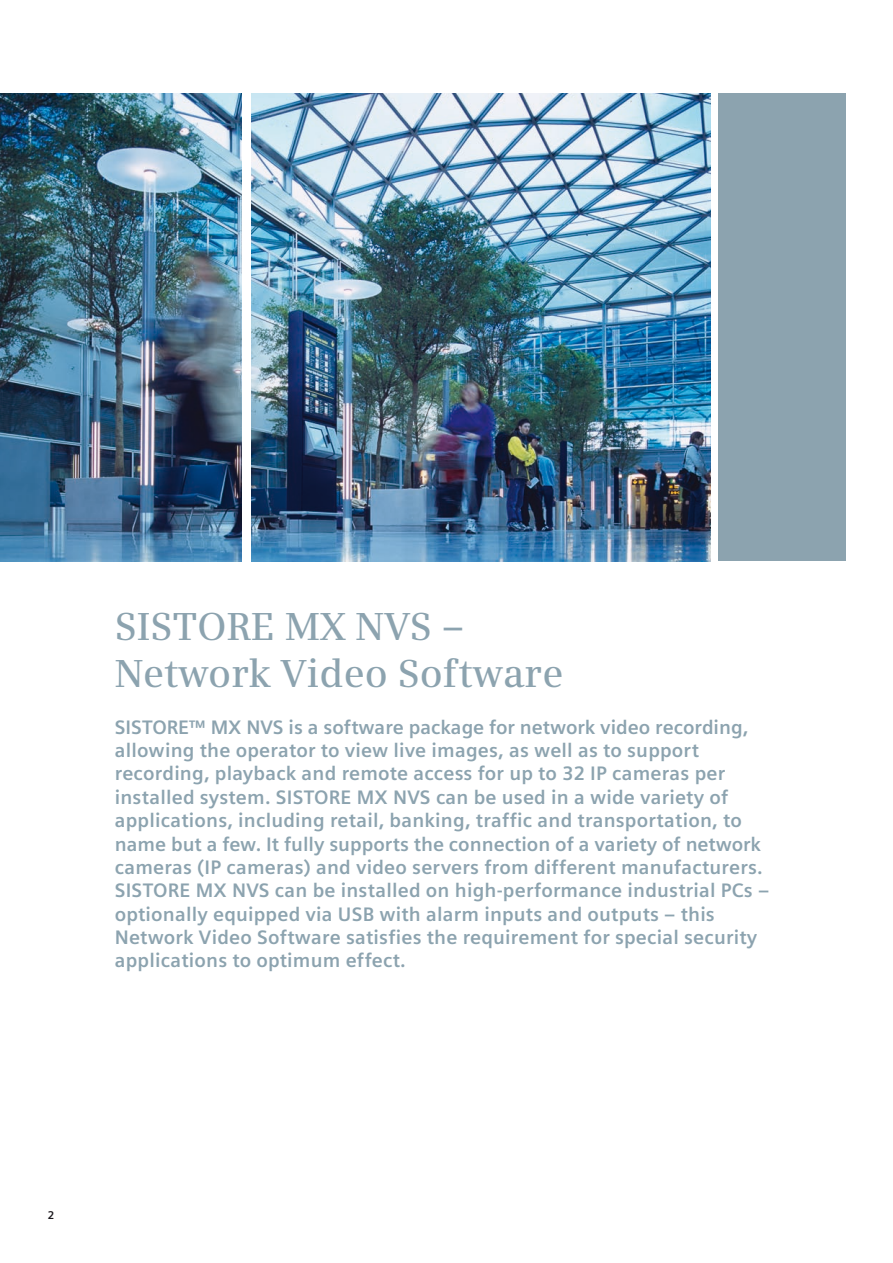
<style>
.page{position:relative;width:893px;height:1263px;background:#fff}
.page>*{position:absolute;margin:0;border:0;box-sizing:border-box;transform-origin:0 0}
.t1{font:600 39px/46.8px "Siemens Serif";color:#8ca3af}
.t2{font:700 19.5px/23.4px "Siemens Sans";letter-spacing:.01em;color:#8ca3af}
.t3{font:700 11.25px "Siemens Sans";color:#1a171c}
</style>
<div class="page">
<img style="left:0;top:94px;width:710px;height:467px">
<div style="left:719px;top:94px;width:127px;height:467px;background:#8ca3af"></div>
<div style="left:242px;top:90px;width:9px;height:477px;background:#fff"></div>
<h1 class="t1" style="left:115px;top:603px;width:450px">SISTORE MX NVS –<br>Network Video Software</h1>
<p class="t2" style="left:115px;top:715px;width:656px">SISTORE™ MX NVS is a software package for network video recording, allowing the operator to view live images, as well as to support recording, playback and remote access for up to 32 IP cameras per installed system. SISTORE MX NVS can be used in a wide variety of applications, including retail, banking, traffic and transportation, to name but a few. It fully supports the connection of a variety of network cameras (IP cameras) and video servers from different manufacturers.<br>SISTORE MX NVS can be installed on high-performance industrial PCs – optionally equipped via USB with alarm inputs and outputs – this Network Video Software satisfies the requirement for special security applications to optimum effect.</p>
<p class="t3" style="left:48px;top:1209px;width:8px">2</p>
</div>
